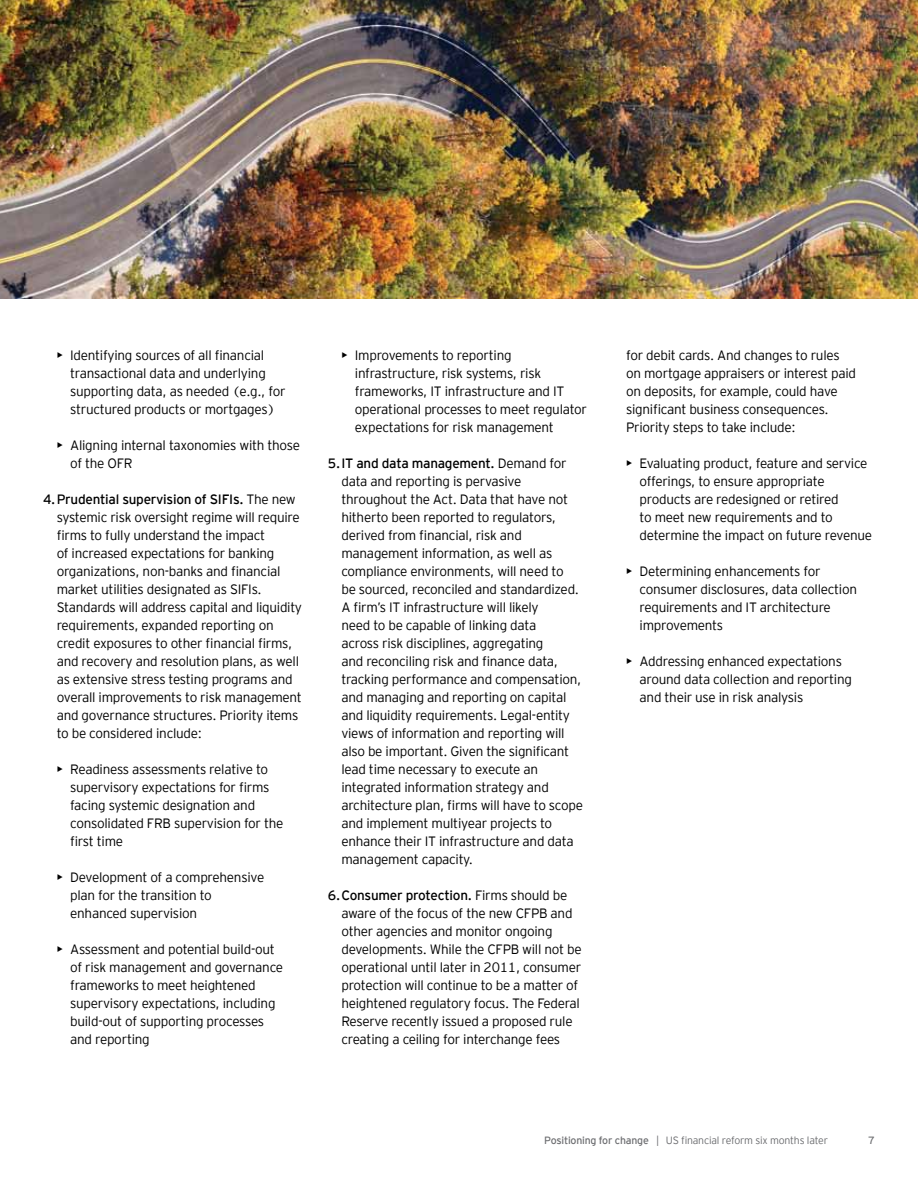
<style>
.page{position:relative;width:918px;height:1188px;background:#fff}
.page>*{position:absolute;margin:0;border:0;box-sizing:border-box;transform-origin:0 0}
.t1{font:300 13.5px/18px "EY Interstate";letter-spacing:-.02em;color:#000}
.t2{font:300 10.5px "EY Interstate";letter-spacing:-.02em;color:#6d6e71}
.t3{font:10.5px "EY Interstate";color:#6d6e71}
.s1{font-weight:400}
.s2{font-style:inherit}
</style>
<div class="page">
<img style="left:0;top:0;width:918px;height:298px">
<p class="t1" style="left:70px;top:346px;width:217px;text-indent:-14px"><span class="s1">•</span> Identifying sources of all financial transactional data and underlying supporting data, as needed (e.g., for structured products or mortgages)</p>
<p class="t1" style="left:70px;top:436px;width:231px;text-indent:-14px"><span class="s1">•</span> Aligning internal taxonomies with those of the OFR</p>
<p class="t1" style="left:57px;top:490px;width:247px;text-indent:-14px"><span class="s2">4.Prudential supervision of SIFIs.</span> The new systemic risk oversight regime will require firms to fully understand the impact<br>of increased expectations for banking organizations, non-banks and financial market utilities designated as SIFIs.<br>Standards will address capital and liquidity requirements, expanded reporting on credit exposures to other financial firms, and recovery and resolution plans, as well as extensive stress testing programs and overall improvements to risk management and governance structures. Priority items to be considered include:</p>
<p class="t1" style="left:70px;top:760px;width:215px;text-indent:-14px"><span class="s1">•</span> Readiness assessments relative to supervisory expectations for firms facing systemic designation and consolidated FRB supervision for the first time</p>
<p class="t1" style="left:70px;top:868px;width:196px;text-indent:-14px"><span class="s1">•</span> Development of a comprehensive plan for the transition to enhanced supervision</p>
<p class="t1" style="left:70px;top:940px;width:214px;text-indent:-14px"><span class="s1">•</span> Assessment and potential build-out of risk management and governance frameworks to meet heightened supervisory expectations, including build-out of supporting processes and reporting</p>
<p class="t1" style="left:355px;top:346px;width:234px;text-indent:-14px"><span class="s1">•</span> Improvements to reporting infrastructure, risk systems, risk frameworks, IT infrastructure and IT operational processes to meet regulator expectations for risk management</p>
<p class="t1" style="left:341px;top:454px;width:243px;text-indent:-14px"><span class="s2">5.IT and data management.</span> Demand for data and reporting is pervasive throughout the Act. Data that have not hitherto been reported to regulators, derived from financial, risk and management information, as well as compliance environments, will need to<br>be sourced, reconciled and standardized.<br>A firm’s IT infrastructure will likely<br>need to be capable of linking data<br>across risk disciplines, aggregating<br>and reconciling risk and finance data, tracking performance and compensation, and managing and reporting on capital and liquidity requirements. Legal-entity views of information and reporting will also be important. Given the significant lead time necessary to execute an integrated information strategy and architecture plan, firms will have to scope and implement multiyear projects to enhance their IT infrastructure and data management capacity.</p>
<p class="t1" style="left:341px;top:886px;width:242px;text-indent:-14px"><span class="s2">6.Consumer protection.</span> Firms should be aware of the focus of the new CFPB and other agencies and monitor ongoing developments. While the CFPB will not be operational until later in 2011, consumer protection will continue to be a matter of heightened regulatory focus. The Federal Reserve recently issued a proposed rule creating a ceiling for interchange fees</p>
<p class="t1" style="left:626px;top:346px;width:232px">for debit cards. And changes to rules on mortgage appraisers or interest paid on deposits, for example, could have significant business consequences.<br>Priority steps to take include:</p>
<p class="t1" style="left:640px;top:454px;width:234px;text-indent:-14px"><span class="s1">•</span> Evaluating product, feature and service offerings, to ensure appropriate products are redesigned or retired<br>to meet new requirements and to determine the impact on future revenue</p>
<p class="t1" style="left:640px;top:562px;width:219px;text-indent:-14px"><span class="s1">•</span> Determining enhancements for consumer disclosures, data collection requirements and IT architecture improvements</p>
<p class="t1" style="left:640px;top:652px;width:214px;text-indent:-14px"><span class="s1">•</span> Addressing enhanced expectations around data collection and reporting and their use in risk analysis</p>
<p class="t2" style="left:544px;top:1135px;width:285px"><span class="s2">Positioning for change</span> | US financial reform six months later</p>
<p class="t3" style="left:868px;top:1133px;width:8px">7</p>
</div>
